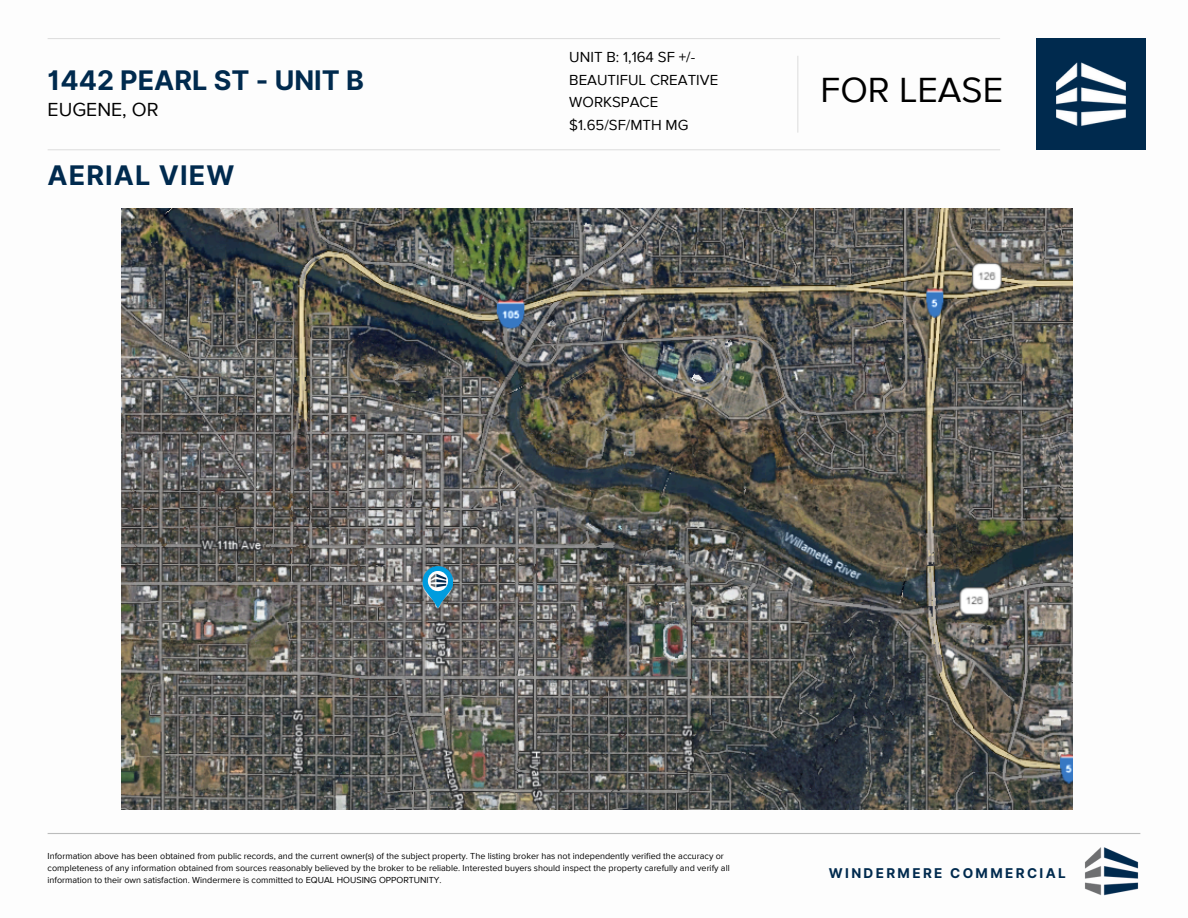
<style>
.page{position:relative;width:1188px;height:918px;background:#fff}
.page>*{position:absolute;margin:0;border:0;box-sizing:border-box;transform-origin:0 0}
.t1{font:36px "Proxima Nova";color:#000}
.t2{font:700 27px "Inter";color:#002a4e}
.t3{font:700 27px "Inter";letter-spacing:.04em;color:#002a4e}
.t4{font:19.5px "Proxima Nova";color:#000}
.t5{font:15px/22.5px "Proxima Nova";color:#000}
.t6{font:700 13.5px "Inter";letter-spacing:.175em;color:#002a4e}
.t7{font:9px/12px "Proxima Nova";color:#000}
</style>
<div class="page">
<hr style="left:48px;top:833px;width:1092px;height:1px;background:#bbbcbc">
<img style="left:1085px;top:847px;width:54px;height:49px">
<img style="left:122px;top:208px;width:951px;height:602px">
<svg style="left:423px;top:566px;width:30px;height:42px"></svg>
<img style="left:428px;top:571px;width:21px;height:20px">
<div style="left:1036px;top:38px;width:110px;height:111px;background:#002a4e"></div>
<img style="left:1056px;top:62px;width:70px;height:64px">
<hr style="left:797px;top:56px;width:1px;height:77px;background:#ddd">
<hr style="left:48px;top:149px;width:952px;height:1px;background:#ddd">
<hr style="left:48px;top:38px;width:952px;height:1px;background:#ddd">
<p class="t2" style="left:48px;top:64px;width:318px">1442 PEARL ST - UNIT B</p>
<p class="t4" style="left:48px;top:98px;width:112px">EUGENE, OR</p>
<h2 class="t3" style="left:48px;top:159px;width:188px">AERIAL VIEW</h2>
<h5 class="t5" style="left:569px;top:46px;width:150px">UNIT B: 1,164 SF +/-<br>BEAUTIFUL CREATIVE<br>WORKSPACE $1.65/SF/MTH MG</h5>
<p class="t1" style="left:821px;top:69px;width:184px">FOR LEASE</p>
<h1 class="t7" style="left:48px;top:851px;width:684px">Information above has been obtained from public records, and the current owner(s) of the subject property. The listing broker has not independently verified the accuracy or completeness of any information obtained from sources reasonably believed by the broker to be reliable. Interested buyers should inspect the property carefully and verify all information to their own satisfaction. Windermere is committed to EQUAL HOUSING OPPORTUNITY.</h1>
<p class="t6" style="left:829px;top:865px;width:238px">WINDERMERE COMMERCIAL</p>
</div>
